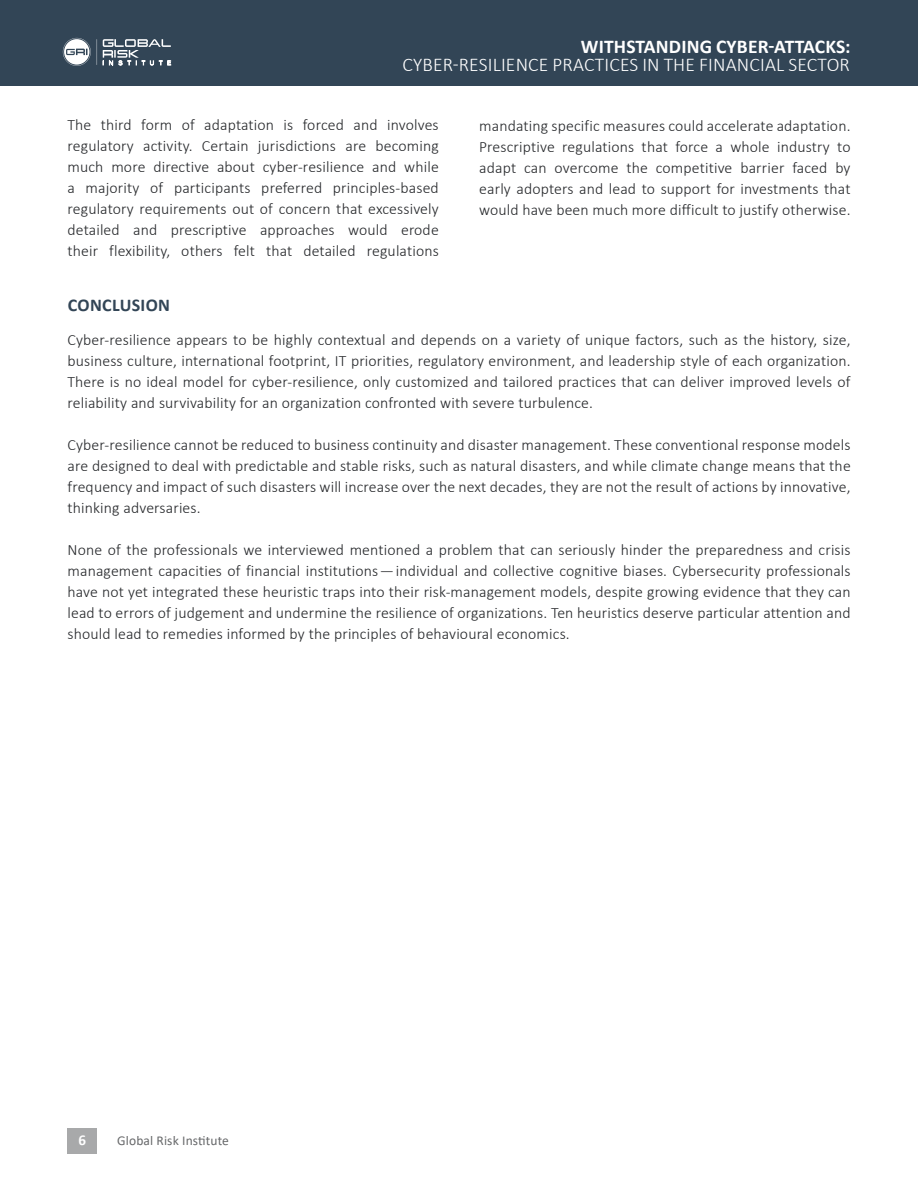
<style>
.page{position:relative;width:918px;height:1188px;background:#fff}
.page>*{position:absolute;margin:0;border:0;box-sizing:border-box;transform-origin:0 0}
.t1{font:300 19.5px "Calibri";letter-spacing:.01em;color:#fff}
.t2{font:700 19.5px "Calibri";letter-spacing:.01em;color:#fff}
.t3{font:700 18px "Calibri";letter-spacing:.02em;color:#324556}
.t4{font:300 15.75px/21px "Calibri";letter-spacing:.01em;color:#242629;text-align:justify}
.t5{font:700 15px "Calibri";color:#fff}
.t6{font:13.5px "Calibri";letter-spacing:.01em;color:#242629}
</style>
<div class="page">
<div style="left:68px;top:1129px;width:29px;height:25px;background:#a8a9aa"></div>
<div style="left:0;top:0;width:918px;height:85px;background:#324556"></div>
<svg style="left:63px;top:38px;width:28px;height:28px"></svg>
<svg style="left:97px;top:39px;width:74px;height:26px"></svg>
<p class="t2" style="left:581px;top:33px;width:271px">WITHSTANDING CYBER-ATTACKS:</p>
<p class="t1" style="left:403px;top:52px;width:449px">CYBER-RESILIENCE PRACTICES IN THE FINANCIAL SECTOR</p>
<p class="t4" style="left:68px;top:114px;width:373px">The third form of adaptation is forced and involves regulatory activity. Certain jurisdictions are becoming much more directive about cyber-resilience and while a majority of participants preferred principles-based regulatory requirements out of concern that excessively detailed and prescriptive approaches would erode their flexibility, others felt that detailed regulations</p>
<p class="t4" style="left:479px;top:115px;width:373px">mandating specific measures could accelerate adaptation.<br>Prescriptive regulations that force a whole industry to adapt can overcome the competitive barrier faced by early adopters and lead to support for investments that would have been much more difficult to justify otherwise.</p>
<p class="t3" style="left:68px;top:292px;width:104px">CONCLUSION</p>
<p class="t4" style="left:68px;top:329px;width:785px">Cyber-resilience appears to be highly contextual and depends on a variety of unique factors, such as the history, size, business culture, international footprint, IT priorities, regulatory environment, and leadership style of each organization.<br>There is no ideal model for cyber-resilience, only customized and tailored practices that can deliver improved levels of reliability and survivability for an organization confronted with severe turbulence.</p>
<p class="t4" style="left:68px;top:434px;width:785px">Cyber-resilience cannot be reduced to business continuity and disaster management. These conventional response models are designed to deal with predictable and stable risks, such as natural disasters, and while climate change means that the frequency and impact of such disasters will increase over the next decades, they are not the result of actions by innovative, thinking adversaries.</p>
<p class="t4" style="left:68px;top:539px;width:785px">None of the professionals we interviewed mentioned a problem that can seriously hinder the preparedness and crisis management capacities of financial institutions — individual and collective cognitive biases. Cybersecurity professionals have not yet integrated these heuristic traps into their risk-management models, despite growing evidence that they can lead to errors of judgement and undermine the resilience of organizations. Ten heuristics deserve particular attention and should lead to remedies informed by the principles of behavioural economics.</p>
<p class="t5" style="left:79px;top:1130px;width:9px">6</p>
<p class="t6" style="left:117px;top:1131px;width:113px">Global Risk Institute</p>
</div>
